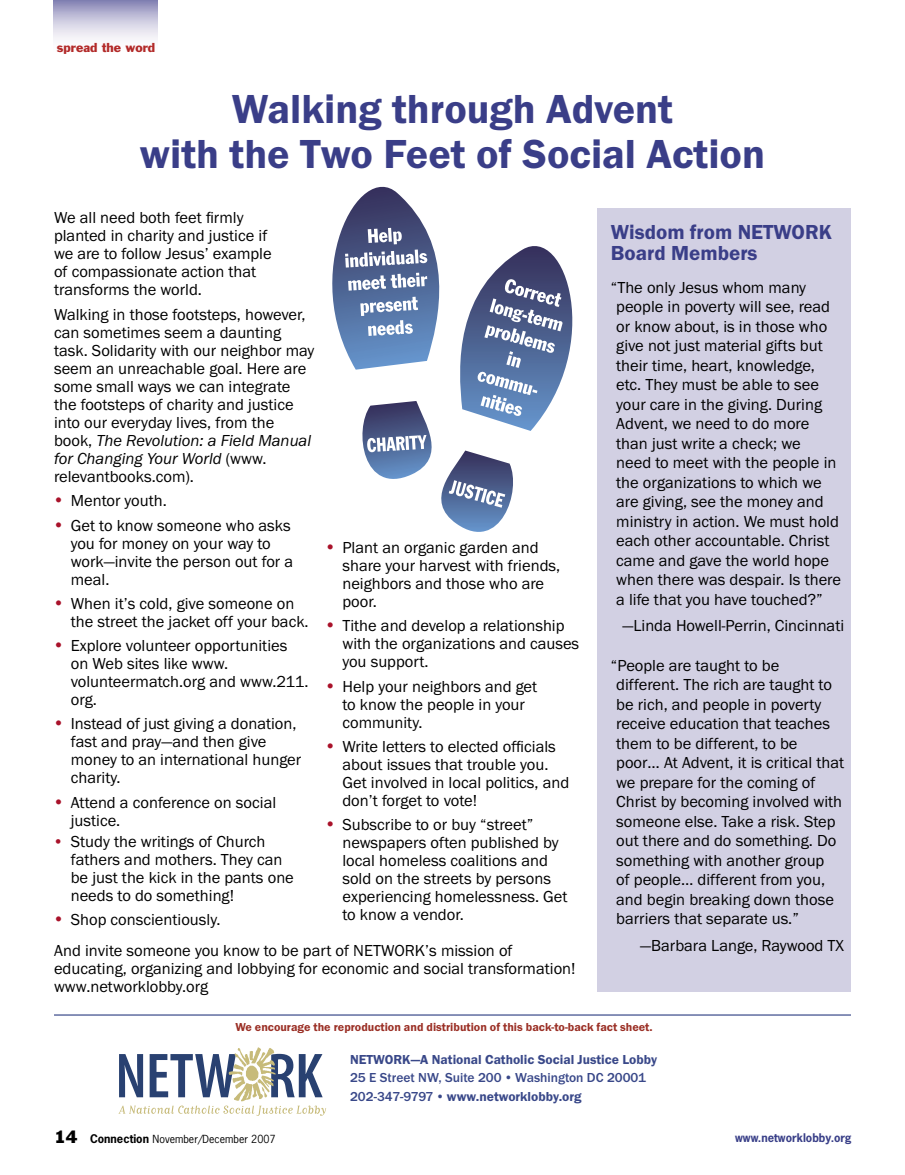
<style>
.page{position:relative;width:905px;height:1175px;background:#fff}
.page>*{position:absolute;margin:0;border:0;box-sizing:border-box;transform-origin:0 0}
.t1{font:600 42px/45px "Franklin Got ITC";color:#3a3e88;text-align:center}
.t2{font:600 21px/21px "Franklin Got ITC";color:#3a3e88}
.t3{font:16.5px/18px "Franklin Got ITC";color:#000}
.t4{font:600 13.5px "Franklin Got ITC";color:#394889}
.t5{font:13.5px "Franklin Got Md ITC";color:#394889}
.t6{font:600 12px "Franklin Got ITC";color:#9b3026}
.t7{font:12px "Franklin Gothic";color:#b22a29}
.t8{font:700 11.25px "News Gothic";color:#393f88}
.t9{font:10.5px "News Gothic";color:#000}
.s1{font-style:italic}
.s2{font-size:18px;color:#a9122a}
.s3{color:#a9122a}
.s4{font-family:"Franklin Got Md ITC";font-weight:400}
.s5{font-family:"Franklin Gothic";font-size:16.5px}
.s6{font-weight:700;font-size:11.25px}
</style>
<div class="page">
<svg style="left:54px;top:0;width:103px;height:39px;background:#c4c2da"></svg>
<hr style="left:54px;top:1014px;width:797px;height:1px;background:#394889">
<svg style="left:118px;top:1047px;width:208px;height:68px"></svg>
<div style="left:597px;top:209px;width:253px;height:783px;background:#d2d0e3"></div>
<svg style="left:332px;top:186px;width:272px;height:346px"></svg>
<p class="t7" style="left:57px;top:40px;width:100px">spread the word</p>
<h1 class="t1" style="left:140px;top:86px;width:626px">Walking through Advent<br>with the Two Feet of Social Action</h1>
<p class="t3" style="left:54px;top:208px;width:219px">We all need both feet firmly planted in charity and justice if we are to follow Jesus’ example of compassionate action that transforms the world.</p>
<p class="t3" style="left:54px;top:305px;width:262px">Walking in those footsteps, however, can sometimes seem a daunting task. Solidarity with our neighbor may seem an unreachable goal. Here are some small ways we can integrate the footsteps of charity and justice into our everyday lives, from the book, <span class="s1">The Revolution: a Field Manual for Changing Your World</span> (www. relevantbooks.com).</p>
<p class="t3" style="left:54px;top:491px;width:114px"><span class="s2">•</span> Mentor youth.</p>
<p class="t3" style="left:71px;top:516px;width:224px;text-indent:-17px"><span class="s2">•</span> Get to know someone who asks you for money on your way to work—invite the person out for a meal.</p>
<p class="t3" style="left:71px;top:594px;width:239px;text-indent:-17px"><span class="s2">•</span> When it’s cold, give someone on the street the jacket off your back.</p>
<p class="t3" style="left:71px;top:636px;width:239px;text-indent:-17px"><span class="s2">•</span> Explore volunteer opportunities on Web sites like www. volunteermatch.org and www.211. org.</p>
<p class="t3" style="left:71px;top:714px;width:232px;text-indent:-17px"><span class="s2">•</span> Instead of just giving a donation, fast and pray—and then give money to an international hunger charity.</p>
<p class="t3" style="left:71px;top:792px;width:207px;text-indent:-17px"><span class="s2">•</span> Attend a conference on social justice.</p>
<p class="t3" style="left:71px;top:832px;width:224px;text-indent:-17px"><span class="s3">•</span> Study the writings of Church fathers and mothers. They can be just the kick in the pants one needs to do something!</p>
<p class="t3" style="left:54px;top:910px;width:168px"><span class="s2">•</span> Shop conscientiously.</p>
<p class="t3" style="left:342px;top:538px;width:219px;text-indent:-17px"><span class="s2">•</span> Plant an organic garden and share your harvest with friends, neighbors and those who are poor.</p>
<p class="t3" style="left:342px;top:616px;width:238px;text-indent:-17px"><span class="s2">•</span> Tithe and develop a relationship with the organizations and causes you support.</p>
<p class="t3" style="left:342px;top:676px;width:196px;text-indent:-17px"><span class="s2">•</span> Help your neighbors and get to know the people in your community.</p>
<p class="t3" style="left:342px;top:737px;width:228px;text-indent:-17px"><span class="s2">•</span> Write letters to elected officials about issues that trouble you.<br>Get involved in local politics, and don’t forget to vote!</p>
<p class="t3" style="left:342px;top:815px;width:227px;text-indent:-17px"><span class="s2">•</span> Subscribe to or buy “street” newspapers often published by local homeless coalitions and sold on the streets by persons experiencing homelessness. Get to know a vendor.</p>
<p class="t3" style="left:54px;top:940px;width:523px">And invite someone you know to be part of NETWORK’s mission of educating, organizing and lobbying for economic and social transformation! www.networklobby.org</p>
<p class="t2" style="left:610px;top:221px;width:223px">Wisdom from NETWORK<br>Board Members</p>
<p class="t3" style="left:616px;top:277px;width:226px;line-height:19.5px;text-indent:-5px">“The only Jesus whom many people in poverty will see, read or know about, is in those who give not just material gifts but their time, heart, knowledge, etc. They must be able to see your care in the giving. During<br>Advent, we need to do more than just write a check; we<br>need to meet with the people in the organizations to which we are giving, see the money and ministry in action. We must hold each other accountable. Christ came and gave the world hope when there was despair. Is there a life that you have touched?”</p>
<p class="t3" style="left:622px;top:616px;width:223px">—Linda Howell-Perrin, Cincinnati</p>
<p class="t3" style="left:616px;top:655px;width:229px;line-height:19.5px;text-indent:-5px">“People are taught to be different. The rich are taught to be rich, and people in poverty receive education that teaches them to be different, to be poor… At Advent, it is critical that we prepare for the coming of<br>Christ by becoming involved with someone else. Take a risk. Step out there and do something. Do something with another group<br>of people… different from you, and begin breaking down those barriers that separate us.”</p>
<p class="t3" style="left:640px;top:935px;width:205px">—Barbara Lange, Raywood TX</p>
<p class="t6" style="left:235px;top:1020px;width:419px">We encourage the reproduction and distribution of this back-to-back fact sheet.</p>
<p class="t4" style="left:350px;top:1052px;width:308px">NETWORK—A National Catholic Social Justice Lobby</p>
<p class="t5" style="left:350px;top:1070px;width:297px">25 E Street NW, Suite 200 • Washington DC 20001</p>
<p class="t4" style="left:350px;top:1088px;width:233px"><span class="s4">202-347-9797 •</span> www.networklobby.org</p>
<p class="t9" style="left:54px;top:1132px;width:223px"><span class="s5">14</span> <span class="s6">Connection</span> November/December 2007</p>
<p class="t8" style="left:735px;top:1130px;width:118px">www.networklobby.org</p>
</div>
